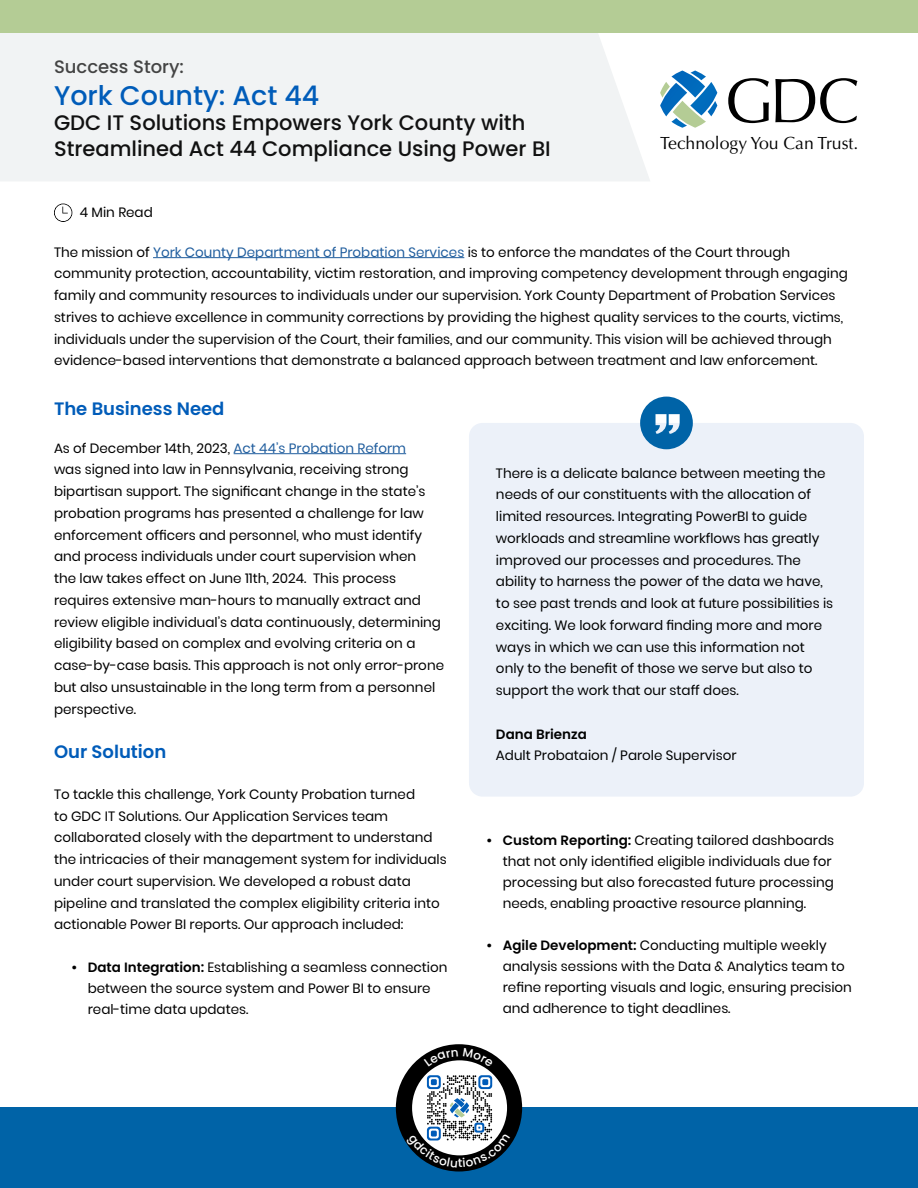
<style>
.page{position:relative;width:918px;height:1188px;background:#fff}
.page>*{position:absolute;margin:0;border:0;box-sizing:border-box;transform-origin:0 0}
.t1{font:500 27px "Poppins";color:#005cb9}
.t2{font:500 21px/25.2px "Poppins";color:#111}
.t3{font:600 18px "Poppins";color:#005cb9}
.t4{font:500 18px "Poppins";color:#444}
.t5{font:17.7px "Optima LT Std";color:#000}
.t6{font:13.5px/21.8px "Poppins";color:#000}
.t7{font:13.5px/21.8px "Poppins";color:#000101}
.t8{font:600 13.5px "Poppins";color:#000101}
.s1{color:#215e9e}
.s2{font-weight:600}
</style>
<div class="page">
<div style="left:0;top:33px;width:650px;height:148px;background:#f1f3f4"></div>
<div style="left:0;top:0;width:918px;height:33px;background:#b4cc95"></div>
<div style="left:0;top:1108px;width:918px;height:80px;background:#0063a7"></div>
<hr style="left:234px;top:453px;width:172px;height:1px;background:#215e9e">
<svg style="left:728px;top:78px;width:41px;height:45px"></svg>
<svg style="left:775px;top:78px;width:82px;height:45px"></svg>
<svg style="left:660px;top:71px;width:57px;height:57px"></svg>
<hr style="left:153px;top:257px;width:311px;height:1px;background:#215e9e">
<svg style="left:54px;top:204px;width:18px;height:18px"></svg>
<div style="left:396px;top:1044px;width:126px;height:128px;background:#000;border-radius:50%"></div>
<div style="left:412px;top:1060px;width:95px;height:95px;background:#fff;border-radius:50%"></div>
<div style="left:469px;top:423px;width:395px;height:374px;background:#ecf1f9;border-radius:14px"></div>
<svg style="left:640px;top:397px;width:53px;height:52px"></svg>
<svg style="left:424px;top:1048px;width:69px;height:19px"></svg>
<svg style="left:406px;top:1075px;width:104px;height:92px"></svg>
<h3 class="t4" style="left:54px;top:56px;width:132px">Success Story:</h3>
<h1 class="t1" style="left:54px;top:80px;width:267px">York County: Act 44</h1>
<h2 class="t2" style="left:54px;top:111px;width:498px">GDC IT Solutions Empowers York County with<br>Streamlined Act 44 Compliance Using Power BI</h2>
<p class="t6" style="left:80px;top:201px;width:74px">4 Min Read</p>
<h3 class="t5" style="left:660px;top:132px;width:200px">Technology You Can Trust.</h3>
<p class="t6" style="left:54px;top:241px;width:795px">The mission of <span class="s1">York County Department of Probation Services</span> is to enforce the mandates of the Court through community protection, accountability, victim restoration, and improving competency development through engaging family and community resources to individuals under our supervision. York County Department of Probation Services strives to achieve excellence in community corrections by providing the highest quality services to the courts, victims, individuals under the supervision of the Court, their families, and our community. This vision will be achieved through evidence-based interventions that demonstrate a balanced approach between treatment and law enforcement.</p>
<h3 class="t3" style="left:54px;top:399px;width:172px">The Business Need</h3>
<p class="t6" style="left:54px;top:437px;width:392px">As of December 14th, 2023, <span class="s1">Act 44’s Probation Reform<br></span>was signed into law in Pennsylvania, receiving strong bipartisan support. The significant change in the state’s probation programs has presented a challenge for law enforcement officers and personnel, who must identify and process individuals under court supervision when<br>the law takes effect on June 11th, 2024. This process requires extensive man-hours to manually extract and review eligible individual’s data continuously, determining eligibility based on complex and evolving criteria on a case-by-case basis. This approach is not only error-prone but also unsustainable in the long term from a personnel perspective.</p>
<h3 class="t3" style="left:54px;top:741px;width:114px">Our Solution</h3>
<p class="t6" style="left:54px;top:783px;width:394px">To tackle this challenge, York County Probation turned<br>to GDC IT Solutions. Our Application Services team collaborated closely with the department to understand the intricacies of their management system for individuals under court supervision. We developed a robust data pipeline and translated the complex eligibility criteria into actionable Power BI reports. Our approach included:</p>
<p class="t6" style="left:88px;top:957px;width:361px;line-height:21px;text-indent:-17px"><span class="s2">• Data Integration:</span> Establishing a seamless connection between the source system and Power BI to ensure real-time data updates.</p>
<p class="t7" style="left:496px;top:462px;width:339px">There is a delicate balance between meeting the needs of our constituents with the allocation of limited resources. Integrating PowerBI to guide workloads and streamline workflows has greatly improved our processes and procedures. The ability to harness the power of the data we have, to see past trends and look at future possibilities is exciting. We look forward finding more and more ways in which we can use this information not only to the benefit of those we serve but also to support the work that our staff does.</p>
<p class="t8" style="left:496px;top:726px;width:92px">Dana Brienza</p>
<p class="t7" style="left:496px;top:745px;width:242px">Adult Probataion / Parole Supervisor</p>
<p class="t6" style="left:503px;top:830px;width:333px;line-height:21px;text-indent:-17px"><span class="s2">• Custom Reporting:</span> Creating tailored dashboards that not only identified eligible individuals due for processing but also forecasted future processing needs, enabling proactive resource planning.</p>
<p class="t6" style="left:503px;top:935px;width:351px;line-height:21px;text-indent:-17px"><span class="s2">• Agile Development:</span> Conducting multiple weekly analysis sessions with the Data &amp; Analytics team to refine reporting visuals and logic, ensuring precision and adherence to tight deadlines.</p>
</div>
